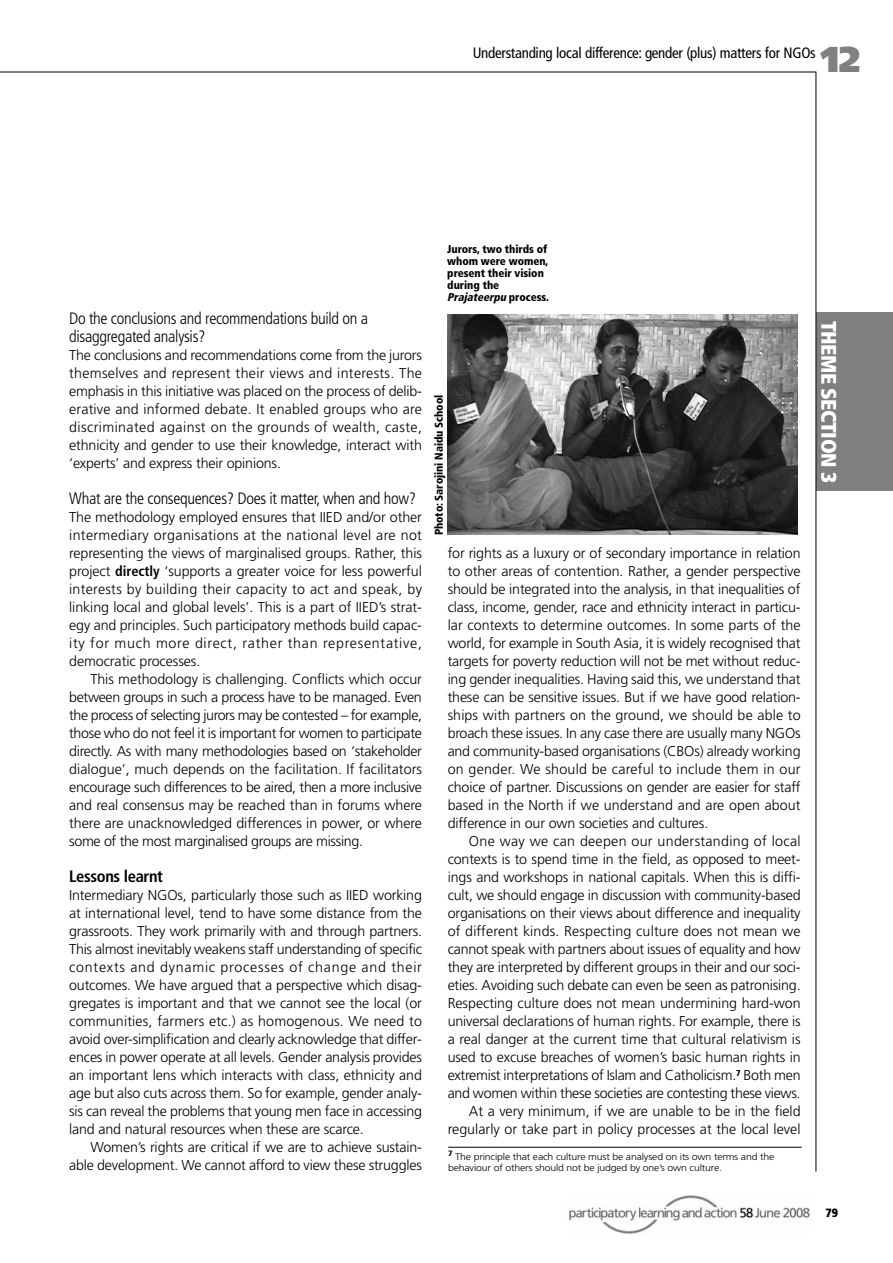
<style>
.page{position:relative;width:893px;height:1263px;background:#fff}
.page>*{position:absolute;margin:0;border:0;box-sizing:border-box;transform-origin:0 0}
.t1{font:900 36px "Frutiger";color:#808080}
.t2{font:900 condensed 21px "Frutiger";letter-spacing:-.02em;color:#fff}
.t3{font:300 condensed 16.5px/18px "Frutiger";letter-spacing:-.02em;color:#000}
.t4{font:700 condensed 16.5px "Frutiger";letter-spacing:-.02em;color:#000}
.t5{font:condensed 15px "Frutiger";letter-spacing:-.02em;color:#000}
.t6{font:300 14.25px/18px "Frutiger";letter-spacing:-.01em;color:#000;text-align:justify}
.t7{font:900 condensed 12px "Frutiger";color:#000}
.t8{font:900 condensed 11.25px/12px "Frutiger";letter-spacing:-.005em;color:#000}
.t9{font:300 9.6px/10.9px "Frutiger";letter-spacing:-.015em;color:#000;scale:1.1 1}
.s1{font-weight:700;font-stretch:condensed}
.s2{font-style:italic}
</style>
<div class="page">
<div style="left:816px;top:313px;width:77px;height:178px;background:#808080"></div>
<hr style="left:0;top:72px;width:816px;height:1px;background:#000">
<hr style="left:816px;top:72px;width:1px;height:1099px;background:#000">
<img style="left:569px;top:1195px;width:241px;height:39px">
<img style="left:447px;top:315px;width:350px;height:220px">
<hr style="left:448px;top:1147px;width:354px;height:1px;background:#000">
<p class="t5" style="left:473px;top:47px;width:345px">Understanding local difference: gender (plus) matters for NGOs</p>
<h1 class="t1" style="left:821px;top:45px;width:41px">12</h1>
<p class="t3" style="left:69px;top:311px;width:300px">Do the conclusions and recommendations build on a disaggregated analysis?</p>
<p class="t6" style="left:69px;top:347px;width:354px">The conclusions and recommendations come from the jurors themselves and represent their views and interests. The emphasis in this initiative was placed on the process of delib&shy;erative and informed debate. It enabled groups who are discriminated against on the grounds of wealth, caste, ethnicity and gender to use their knowledge, interact with ‘experts’ and express their opinions.</p>
<p class="t3" style="left:69px;top:491px;width:349px">What are the consequences? Does it matter, when and how?</p>
<p class="t6" style="left:69px;top:509px;width:354px">The methodology employed ensures that IIED and/or other intermediary organisations at the national level are not representing the views of marginalised groups. Rather, this project <span class="s1">directly</span> ‘supports a greater voice for less powerful interests by building their capacity to act and speak, by linking local and global levels’. This is a part of IIED’s strat&shy;egy and principles. Such participatory methods build capac&shy;ity for much more direct, rather than representative, democratic processes.</p>
<p class="t6" style="left:69px;top:671px;width:354px;text-indent:21px">This methodology is challenging. Conflicts which occur between groups in such a process have to be managed. Even the process of selecting jurors may be contested – for example, those who do not feel it is important for women to participate directly. As with many methodologies based on ‘stakeholder dialogue’, much depends on the facilitation. If facilitators encourage such differences to be aired, then a more inclusive and real consensus may be reached than in forums where there are unacknowledged differences in power, or where some of the most marginalised groups are missing.</p>
<p class="t4" style="left:69px;top:870px;width:95px">Lessons learnt</p>
<p class="t6" style="left:69px;top:887px;width:354px">Intermediary NGOs, particularly those such as IIED working at international level, tend to have some distance from the grassroots. They work primarily with and through partners.<br>This almost inevitably weakens staff understanding of specific contexts and dynamic processes of change and their outcomes. We have argued that a perspective which disag&shy;gregates is important and that we cannot see the local (or communities, farmers etc.) as homogenous. We need to avoid over-simplification and clearly acknowledge that differ&shy;ences in power operate at all levels. Gender analysis provides an important lens which interacts with class, ethnicity and age but also cuts across them. So for example, gender analy&shy;sis can reveal the problems that young men face in accessing land and natural resources when these are scarce.</p>
<p class="t6" style="left:69px;top:1139px;width:354px;text-align:right">Women’s rights are critical if we are to achieve sustain&shy;able development. We cannot afford to view these struggles</p>
<p class="t8" style="left:447px;top:244px;width:103px">Jurors, two thirds of whom were women, present their vision during the<br><span class="s2">Prajateerpu</span> process.</p>
<p class="t8" style="left:434px;top:535px;width:142px;rotate:-90deg">Photo: Sarojini Naidu School</p>
<p class="t6" style="left:448px;top:545px;width:354px">for rights as a luxury or of secondary importance in relation to other areas of contention. Rather, a gender perspective should be integrated into the analysis, in that inequalities of class, income, gender, race and ethnicity interact in particu&shy;lar contexts to determine outcomes. In some parts of the world, for example in South Asia, it is widely recognised that targets for poverty reduction will not be met without reduc&shy;ing gender inequalities. Having said this, we understand that these can be sensitive issues. But if we have good relation&shy;ships with partners on the ground, we should be able to broach these issues. In any case there are usually many NGOs and community-based organisations (CBOs) already working on gender. We should be careful to include them in our choice of partner. Discussions on gender are easier for staff based in the North if we understand and are open about difference in our own societies and cultures.</p>
<p class="t6" style="left:448px;top:833px;width:354px;text-align:right">One way we can deepen our understanding of local contexts is to spend time in the field, as opposed to meet&shy;ings and workshops in national capitals. When this is diffi&shy;cult, we should engage in discussion with community-based organisations on their views about difference and inequality of different kinds. Respecting culture does not mean we cannot speak with partners about issues of equality and how they are interpreted by different groups in their and our soci&shy;eties. Avoiding such debate can even be seen as patronising.<br>Respecting culture does not mean undermining hard-won universal declarations of human rights. For example, there is a real danger at the current time that cultural relativism is used to excuse breaches of women’s basic human rights in extremist interpretations of Islam and Catholicism.<sup>7</sup> Both men and women within these societies are contesting these views.<br>At a very minimum, if we are unable to be in the field regularly or take part in policy processes at the local level</p>
<p class="t9" style="left:448px;top:1152px;width:298px"><sup>7</sup> The principle that each culture must be analysed on its own terms and the behaviour of others should not be judged by one’s own culture.</p>
<h2 class="t2" style="left:837px;top:321px;width:163px;rotate:90deg">THEME SECTION 3</h2>
<p class="t7" style="left:826px;top:1208px;width:14px">79</p>
</div>
